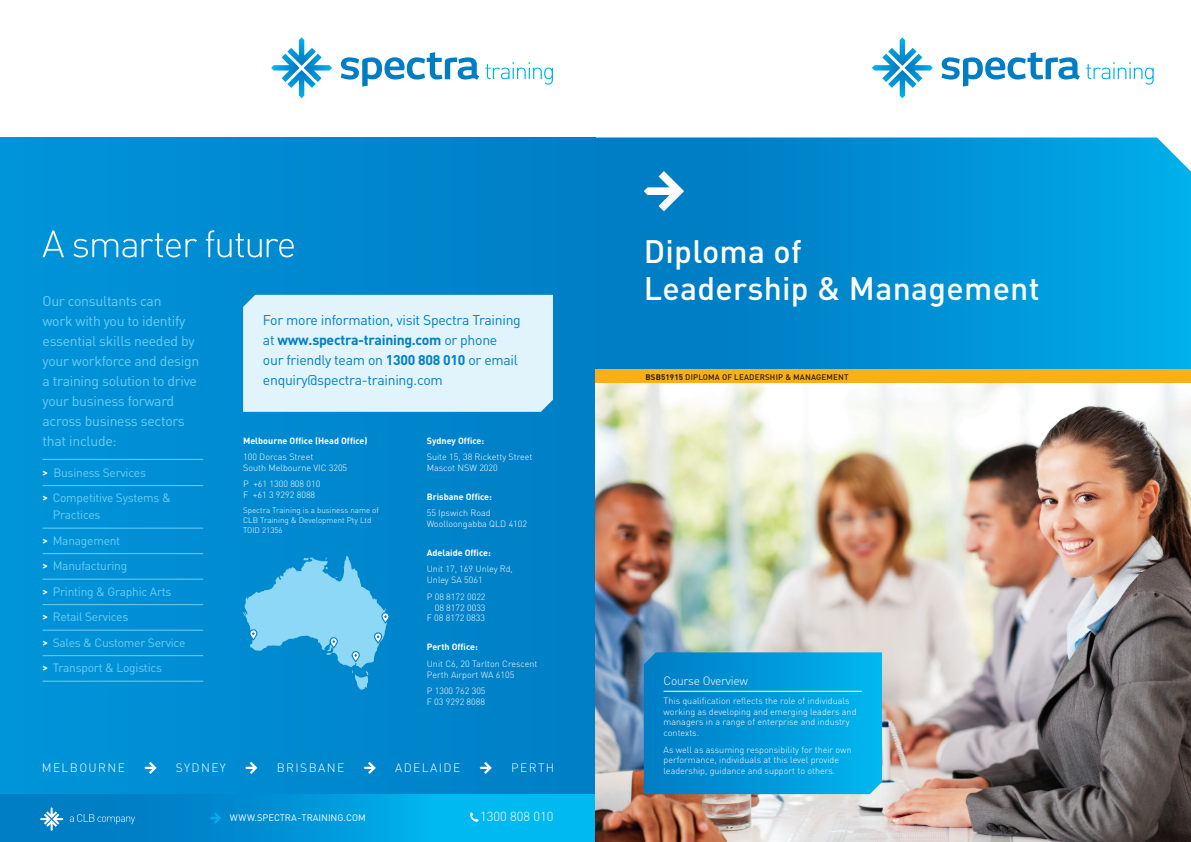
<style>
.page{position:relative;width:1191px;height:842px;background:#fff}
.page>*{position:absolute;margin:0;border:0;box-sizing:border-box;transform-origin:0 0}
.t1{font:500 32.1px/37px "DIN Pro";letter-spacing:.01em;color:#fff}
.t2{font:14px/20px "DIN Pro";letter-spacing:-.02em;color:#6bcff6}
.t3{font:14px/20px "DIN Pro";letter-spacing:-.02em;color:#007ec5}
.t4{font:300 13px "DIN Pro";color:#fff}
.t5{font:12px/17px "DIN Pro";letter-spacing:-.02em;color:#6bcff6}
.t6{font:300 12px "DIN Pro";letter-spacing:.12em;color:#fff}
.t7{font:300 12px "DIN Pro";letter-spacing:-.02em;color:#fff}
.t8{font:9.3px "DIN Pro";color:#fff}
.t9{font:300 9px/10.8px "DIN Pro";color:#fff}
.t10{font:700 9px "DIN Pro";color:#fff}
.t11{font:300 8px/9.6px "DIN Pro";color:#fff}
.t12{font:500 8px "DIN Pro";letter-spacing:.02em;color:#231f20}
.s1{font-weight:700;font-size:10px;color:#fff}
.s2{font-weight:700}
</style>
<div class="page">
<div style="left:0;top:137px;width:595px;height:705px;background:#008ad0"></div>
<div style="left:0;top:794px;width:595px;height:48px;background:linear-gradient(to right,#0071bc,#00c2f7)"></div>
<svg style="left:210px;top:812px;width:11px;height:12px"></svg>
<svg style="left:70px;top:814px;width:65px;height:10px"></svg>
<svg style="left:40px;top:807px;width:23px;height:24px"></svg>
<svg style="left:485px;top:62px;width:68px;height:23px"></svg>
<svg style="left:341px;top:52px;width:138px;height:35px"></svg>
<svg style="left:271px;top:37px;width:61px;height:61px"></svg>
<svg style="left:595px;top:137px;width:596px;height:232px;background:#0190d3"></svg>
<svg style="left:644px;top:171px;width:40px;height:40px"></svg>
<svg style="left:43px;top:230px;width:251px;height:27px"></svg>
<svg style="left:1086px;top:62px;width:67px;height:23px"></svg>
<svg style="left:941px;top:52px;width:139px;height:35px"></svg>
<svg style="left:872px;top:37px;width:60px;height:61px"></svg>
<div style="left:595px;top:369px;width:596px;height:17px;background:#faaf18"></div>
<svg style="left:470px;top:812px;width:9px;height:10px"></svg>
<img style="left:595px;top:383px;width:596px;height:459px">
<svg style="left:644px;top:652px;width:238px;height:142px;background:#0198d8"></svg>
<hr style="left:663px;top:691px;width:198px;height:1px;background:#fff">
<svg style="left:144px;top:762px;width:13px;height:12px"></svg>
<svg style="left:245px;top:762px;width:12px;height:12px"></svg>
<svg style="left:363px;top:762px;width:13px;height:12px"></svg>
<svg style="left:479px;top:762px;width:13px;height:12px"></svg>
<svg style="left:243px;top:556px;width:146px;height:134px"></svg>
<div style="left:243px;top:295px;width:310px;height:117px;background:#e1f4fc"></div>
<hr style="left:43px;top:459px;width:160px;height:1px;background:#6bcff6">
<hr style="left:43px;top:485px;width:160px;height:1px;background:#6bcff6">
<hr style="left:43px;top:528px;width:160px;height:1px;background:#6bcff6">
<hr style="left:43px;top:553px;width:160px;height:1px;background:#6bcff6">
<hr style="left:43px;top:579px;width:160px;height:1px;background:#6bcff6">
<hr style="left:43px;top:604px;width:160px;height:1px;background:#6bcff6">
<hr style="left:43px;top:630px;width:160px;height:1px;background:#6bcff6">
<hr style="left:43px;top:655px;width:160px;height:1px;background:#6bcff6">
<hr style="left:43px;top:681px;width:160px;height:1px;background:#6bcff6">
<p class="t2" style="left:43px;top:290px;width:158px">Our consultants can<br>work with you to identify essential skills needed by your workforce and design a training solution to drive your business forward across business sectors that include:</p>
<p class="t5" style="left:43px;top:463px;width:105px"><span class="s1">&gt;</span> Business Services</p>
<p class="t5" style="left:53px;top:489px;width:120px;text-indent:-10px"><span class="s1">&gt;</span> Competitive Systems &amp;<br>Practices</p>
<p class="t5" style="left:43px;top:531px;width:79px"><span class="s1">&gt;</span> Management</p>
<p class="t5" style="left:43px;top:557px;width:86px"><span class="s1">&gt;</span> Manufacturing</p>
<p class="t5" style="left:43px;top:583px;width:131px"><span class="s1">&gt;</span> Printing &amp; Graphic Arts</p>
<p class="t5" style="left:43px;top:608px;width:87px"><span class="s1">&gt;</span> Retail Services</p>
<p class="t5" style="left:43px;top:634px;width:144px"><span class="s1">&gt;</span> Sales &amp; Customer Service</p>
<p class="t5" style="left:43px;top:659px;width:121px"><span class="s1">&gt;</span> Transport &amp; Logistics</p>
<p class="t3" style="left:263px;top:310px;width:259px">For more information, visit Spectra Training at <span class="s2">www.spectra-training.com</span> or phone our friendly team on <span class="s2">1300 808 010</span> or email enquiry@spectra-training.com</p>
<p class="t10" style="left:243px;top:434px;width:126px">Melbourne Office (Head Office)</p>
<p class="t9" style="left:243px;top:451px;width:106px">100 Dorcas Street<br>South Melbourne VIC 3205</p>
<p class="t9" style="left:243px;top:478px;width:79px">P +61 1300 808 010<br>F +61 3 9292 8088</p>
<p class="t11" style="left:243px;top:505px;width:137px">Spectra Training is a business name of<br>CLB Training &amp; Development Pty Ltd<br>TOID 21356</p>
<p class="t10" style="left:427px;top:434px;width:59px">Sydney Office:</p>
<p class="t9" style="left:427px;top:451px;width:107px">Suite 15, 38 Ricketty Street<br>Mascot NSW 2020</p>
<p class="t10" style="left:427px;top:490px;width:67px">Brisbane Office:</p>
<p class="t9" style="left:427px;top:507px;width:102px">55 Ipswich Road<br>Woolloongabba QLD 4102</p>
<p class="t10" style="left:427px;top:547px;width:66px">Adelaide Office:</p>
<p class="t9" style="left:427px;top:563px;width:88px">Unit 17, 169 Unley Rd,<br>Unley SA 5061</p>
<p class="t9" style="left:427px;top:591px;width:60px;text-align:right">P 08 8172 0022<br>08 8172 0033</p>
<p class="t9" style="left:427px;top:612px;width:60px">F 08 8172 0833</p>
<p class="t10" style="left:427px;top:641px;width:53px">Perth Office:</p>
<p class="t9" style="left:427px;top:658px;width:112px">Unit C6, 20 Tarlton Crescent<br>Perth Airport WA 6105</p>
<p class="t9" style="left:427px;top:685px;width:60px">P 1300 762 305<br>F 03 9292 8088</p>
<p class="t6" style="left:42px;top:759px;width:85px">MELBOURNE</p>
<p class="t6" style="left:176px;top:759px;width:51px">SYDNEY</p>
<p class="t6" style="left:277px;top:759px;width:69px">BRISBANE</p>
<p class="t6" style="left:395px;top:759px;width:67px">ADELAIDE</p>
<p class="t6" style="left:511px;top:759px;width:45px">PERTH</p>
<p class="t8" style="left:230px;top:812px;width:137px">WWW.SPECTRA-TRAINING.COM</p>
<p class="t4" style="left:480px;top:808px;width:75px">1300 808 010</p>
<p class="t1" style="left:644px;top:231px;width:397px">Diploma of<br>Leadership &amp; Management</p>
<p class="t12" style="left:645px;top:371px;width:205px"><span class="s2">BSB51915</span> DIPLOMA OF LEADERSHIP &amp; MANAGEMENT</p>
<p class="t7" style="left:663px;top:672px;width:86px">Course Overview</p>
<p class="t9" style="left:663px;top:695px;width:194px">This qualification reflects the role of individuals working as developing and emerging leaders and managers in a range of enterprise and industry contexts.</p>
<p class="t9" style="left:663px;top:744px;width:190px">As well as assuming responsibility for their own performance, individuals at this level provide</p>
<p class="t9" style="left:663px;top:765px;width:173px">leadership, guidance and support to others.</p>
</div>
